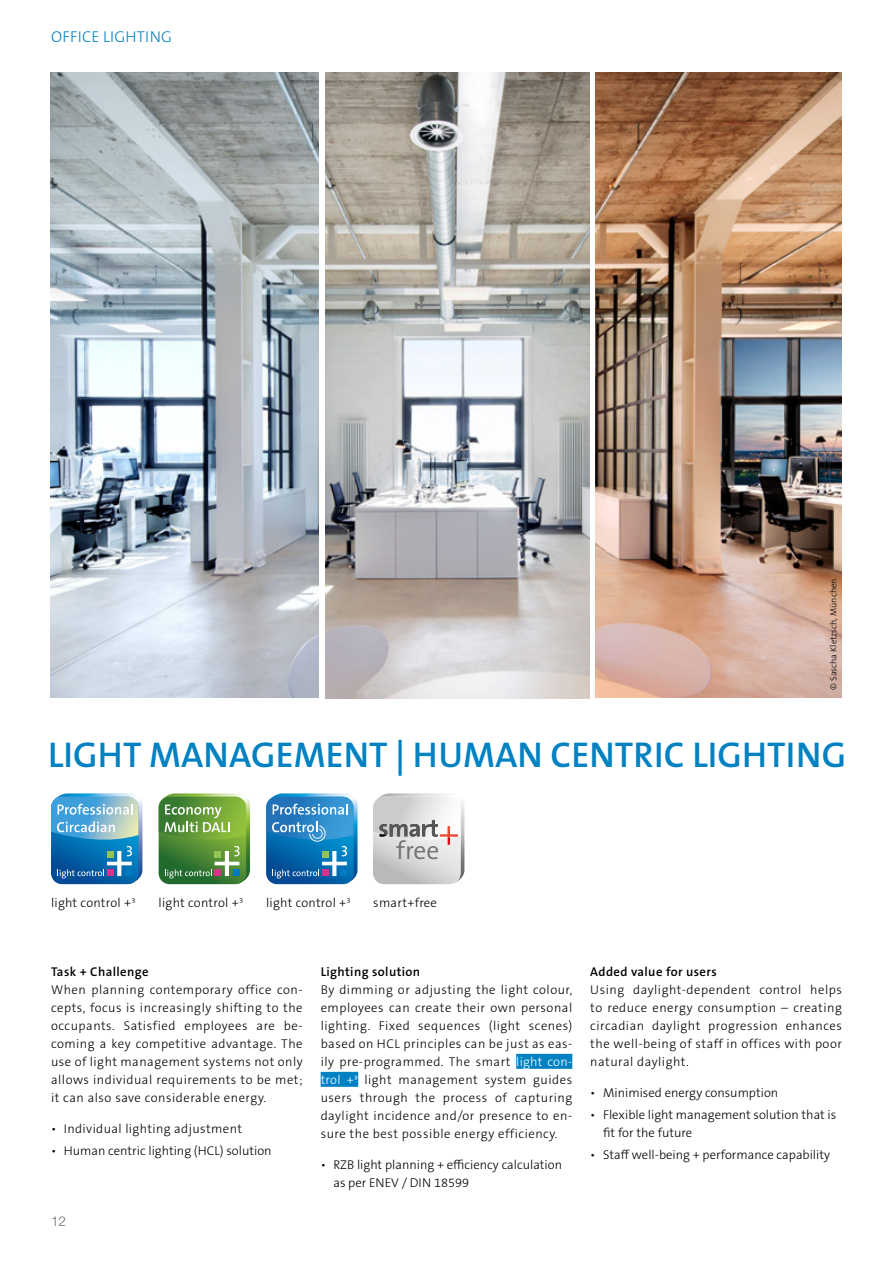
<style>
.page{position:relative;width:893px;height:1263px;background:#fff}
.page>*{position:absolute;margin:0;border:0;box-sizing:border-box;transform-origin:0 0}
.TheSansB_Big_Green_H{font:600 36px "The Sans B W6";letter-spacing:.005em;color:#0081c2}
.t1{font:300 25.5px "The Sans B W4";color:#706f6f}
.t2{font:300 15.75px "The Sans B W3";letter-spacing:.015em;color:#0081c2}
.t3{font:300 13.5px "Helvetica Neue LTW1 G";color:#706f6f}
.Fließtext_Objektbesc{font:300 12.75px/18px "The Sans B W3";letter-spacing:.04em;color:#000;text-align:justify}
.USPs_Objektbeschreib{font:300 12.75px/18px "The Sans B W3";color:#000}
.TheSansB_Miniaturtex{font:300 12.75px "The Sans B W3";letter-spacing:.02em;color:#000}
.TheSansB_Small_Black{font:600 12.75px "The Sans B W6";letter-spacing:.03em;color:#000}
.USPs_Objektbeschreib-2{font:300 12.75px "The Sans B W3";letter-spacing:.03em;color:#000}
.Copyright_Hinweis{font:300 9px "The Sans";color:#000}
.s1{color:#fff}
</style>
<div class="page">
<svg style="left:373px;top:793px;width:91px;height:91px"></svg>
<img style="left:390px;top:824px;width:17px;height:12px">
<svg style="left:159px;top:793px;width:91px;height:91px;background:#6b9d50"></svg>
<svg style="left:266px;top:793px;width:91px;height:91px;background:#3688c1"></svg>
<svg style="left:51px;top:793px;width:91px;height:91px;background:#5399c4"></svg>
<img style="left:326px;top:72px;width:263px;height:626px">
<img style="left:595px;top:72px;width:247px;height:626px">
<img style="left:51px;top:72px;width:268px;height:626px">
<div style="left:516px;top:1054px;width:56px;height:15px;background:#0081c2"></div>
<div style="left:321px;top:1072px;width:37px;height:15px;background:#0081c2"></div>
<p class="t2" style="left:51px;top:26px;width:122px">OFFICE LIGHTING</p>
<p class="Copyright_Hinweis" style="left:826px;top:689px;width:113px;rotate:-90deg">© Sascha Kletzsch, München</p>
<p class="TheSansB_Big_Green_H" style="left:48px;top:731px;width:800px">LIGHT MANAGEMENT | HUMAN CENTRIC LIGHTING</p>
<p class="TheSansB_Miniaturtex" style="left:51px;top:894px;width:86px">light control +<sup>3</sup></p>
<p class="TheSansB_Miniaturtex" style="left:266px;top:894px;width:86px">light control +<sup>3</sup></p>
<p class="TheSansB_Miniaturtex" style="left:159px;top:894px;width:86px">light control +<sup>3</sup></p>
<p class="t1" style="left:396px;top:833px;width:45px">free</p>
<p class="TheSansB_Miniaturtex" style="left:373px;top:894px;width:65px">smart+free</p>
<p class="TheSansB_Small_Black" style="left:51px;top:963px;width:99px">Task + Challenge</p>
<p class="Fließtext_Objektbesc" style="left:51px;top:980px;width:253px">When planning contemporary office con&shy;cepts, focus is increasingly shifting to the occupants. Satisfied employees are be&shy;coming a key competitive advantage. The use of light management systems not only allows individual requirements to be met; it can also save considerable energy.</p>
<p class="USPs_Objektbeschreib-2" style="left:51px;top:1120px;width:193px">• Individual lighting adjustment</p>
<p class="USPs_Objektbeschreib" style="left:51px;top:1141px;width:222px">• Human centric lighting (HCL) solution</p>
<p class="t3" style="left:51px;top:1213px;width:17px">12</p>
<p class="TheSansB_Small_Black" style="left:321px;top:963px;width:101px">Lighting solution</p>
<p class="Fließtext_Objektbesc" style="left:321px;top:980px;width:253px">By dimming or adjusting the light colour, employees can create their own personal lighting. Fixed sequences (light scenes) based on HCL principles can be just as eas&shy;ily pre-programmed. The smart <span class="s1">light con&shy;trol +³</span> light management system guides users through the process of capturing daylight incidence and/or presence to en&shy;sure the best possible energy efficiency.</p>
<p class="USPs_Objektbeschreib" style="left:333px;top:1155px;width:230px;text-indent:-13px">• RZB light planning + efficiency calculation as per ENEV / DIN 18599</p>
<p class="TheSansB_Small_Black" style="left:590px;top:963px;width:128px">Added value for users</p>
<p class="Fließtext_Objektbesc" style="left:590px;top:980px;width:253px">Using daylight-dependent control helps to reduce energy consumption – creating circadian daylight progression enhances the well-being of staff in offices with poor natural daylight.</p>
<p class="USPs_Objektbeschreib" style="left:590px;top:1083px;width:189px">• Minimised energy consumption</p>
<p class="USPs_Objektbeschreib" style="left:603px;top:1105px;width:235px;text-indent:-13px">• Flexible light management solution that is fit for the future</p>
<p class="USPs_Objektbeschreib" style="left:590px;top:1146px;width:241px">• Staff well-being + performance capability</p>
</div>
